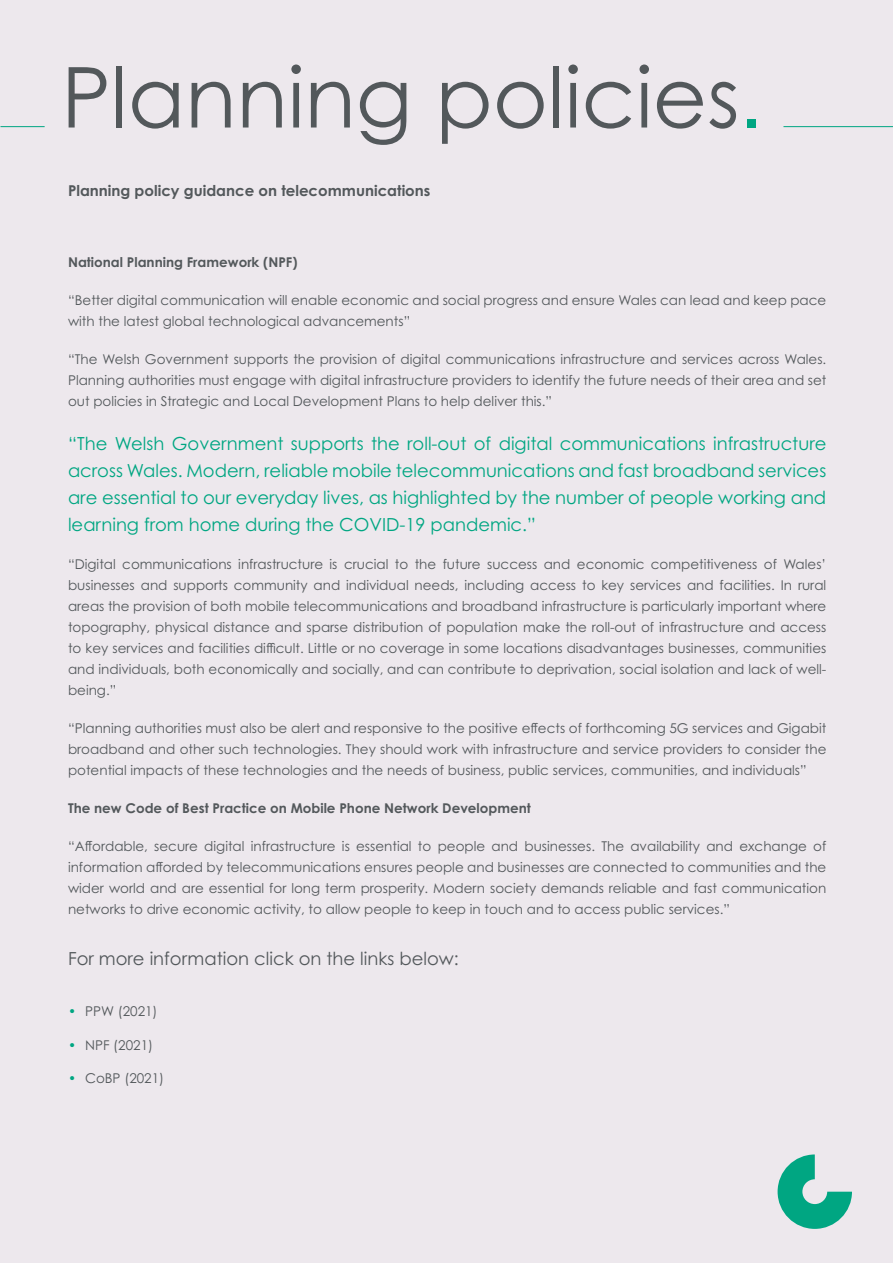
<style>
.page{position:relative;width:893px;height:1263px;background:#ede8ed}
.page>*{position:absolute;margin:0;border:0;box-sizing:border-box;transform-origin:0 0}
.t1{font:84px "Century Gothic Pro";color:#53585b}
.t2{font:18px/27px "Century Gothic Pro";color:#00a682;text-align:justify}
.t3{font:18px "Century Gothic Pro";color:#53585b}
.t4{font:700 15px "Century Gothic Pro";color:#53585b}
.t5{font:13.5px/21px "Century Gothic Pro";color:#53585b;text-align:justify}
.t6{font:700 13.5px "Century Gothic Pro";color:#53585b}
.s1{font-family:"Arial";color:#00a682}
.s2{color:#00a682}
</style>
<div class="page">
<hr style="left:0;top:126px;width:45px;height:1px;background:#00a682">
<hr style="left:783px;top:126px;width:110px;height:1px;background:#00a682">
<svg style="left:778px;top:1154px;width:74px;height:75px"></svg>
<h1 class="t1" style="left:61px;top:46px;width:703px">Planning policies<span class="s1">.</span></h1>
<p class="t4" style="left:68px;top:181px;width:364px">Planning policy guidance on telecommunications</p>
<p class="t6" style="left:68px;top:254px;width:231px">National Planning Framework (NPF)</p>
<p class="t5" style="left:68px;top:290px;width:760px">“Better digital communication will enable economic and social progress and ensure Wales can lead and keep pace with the latest global technological advancements”</p>
<p class="t5" style="left:68px;top:349px;width:760px">“The Welsh Government supports the provision of digital communications infrastructure and services across Wales.<br>Planning authorities must engage with digital infrastructure providers to identify the future needs of their area and set out policies in Strategic and Local Development Plans to help deliver this.”</p>
<p class="t2" style="left:68px;top:430px;width:760px">“The Welsh Government supports the roll-out of digital communications infrastructure across Wales. Modern, reliable mobile telecommunications and fast broadband services are essential to our everyday lives, as highlighted by the number of people working and learning from home during the COVID-19 pandemic.”</p>
<p class="t5" style="left:68px;top:554px;width:760px">“Digital communications infrastructure is crucial to the future success and economic competitiveness of Wales’ businesses and supports community and individual needs, including access to key services and facilities. In rural areas the provision of both mobile telecommunications and broadband infrastructure is particularly important where topography, physical distance and sparse distribution of population make the roll-out of infrastructure and access to key services and facilities difficult. Little or no coverage in some locations disadvantages businesses, communities and individuals, both economically and socially, and can contribute to deprivation, social isolation and lack of well&shy;being.”</p>
<p class="t5" style="left:68px;top:718px;width:760px">“Planning authorities must also be alert and responsive to the positive effects of forthcoming 5G services and Gigabit broadband and other such technologies. They should work with infrastructure and service providers to consider the potential impacts of these technologies and the needs of business, public services, communities, and individuals”</p>
<p class="t6" style="left:68px;top:800px;width:464px">The new Code of Best Practice on Mobile Phone Network Development</p>
<p class="t5" style="left:68px;top:836px;width:760px">“Affordable, secure digital infrastructure is essential to people and businesses. The availability and exchange of information afforded by telecommunications ensures people and businesses are connected to communities and the wider world and are essential for long term prosperity. Modern society demands reliable and fast communication networks to drive economic activity, to allow people to keep in touch and to access public services.”</p>
<h2 class="t3" style="left:68px;top:948px;width:392px">For more information click on the links below:</h2>
<p class="t5" style="left:68px;top:1000px;width:91px"><span class="s2">•</span> PPW (2021)</p>
<p class="t5" style="left:68px;top:1034px;width:87px"><span class="s2">•</span> NPF (2021)</p>
<p class="t5" style="left:68px;top:1068px;width:98px"><span class="s2">•</span> CoBP (2021)</p>
</div>
